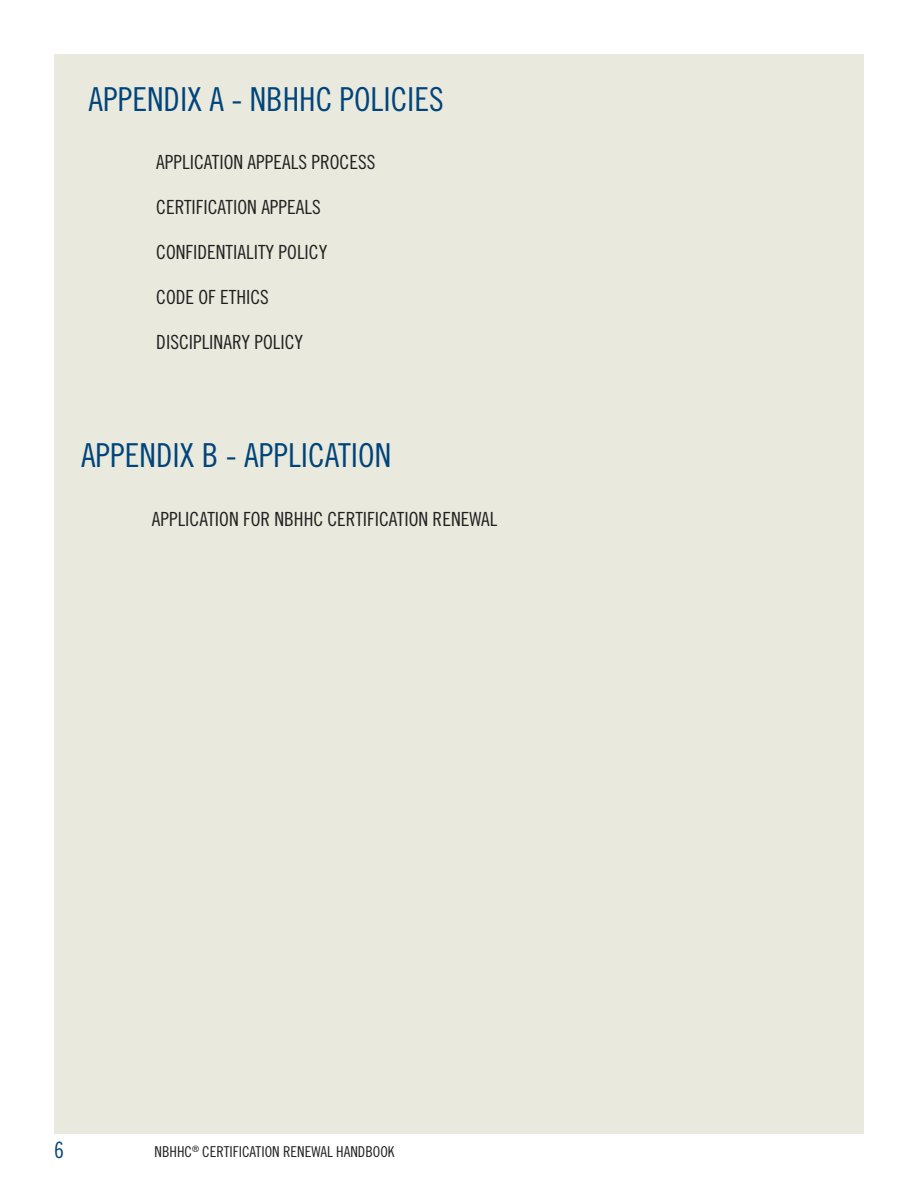
<style>
.page{position:relative;width:918px;height:1188px;background:#fff}
.page>*{position:absolute;margin:0;border:0;box-sizing:border-box;transform-origin:0 0}
.Text_Headers{font:33px "Trade Gothic Cond Eighteen";color:#00447b}
.t1{font:22.5px "Trade Gothic Cond Eighteen";color:#00447b}
.Text_Smaller_Headers{font:19.5px "Trade Gothic Cond Eighteen";color:#231f20}
.t2{font:15px "Trade Gothic Cond Eighteen";color:#231f20}
</style>
<div class="page">
<div style="left:54px;top:54px;width:810px;height:1080px;background:#e9e9dd"></div>
<p class="Text_Headers" style="left:88px;top:79px;width:357px">APPENDIX A - NBHHC POLICIES</p>
<p class="Text_Smaller_Headers" style="left:156px;top:151px;width:221px">APPLICATION APPEALS PROCESS</p>
<p class="Text_Smaller_Headers" style="left:156px;top:196px;width:166px">CERTIFICATION APPEALS</p>
<p class="Text_Smaller_Headers" style="left:156px;top:241px;width:173px">CONFIDENTIALITY POLICY</p>
<p class="Text_Smaller_Headers" style="left:156px;top:286px;width:114px">CODE OF ETHICS</p>
<p class="Text_Smaller_Headers" style="left:156px;top:331px;width:148px">DISCIPLINARY POLICY</p>
<p class="Text_Headers" style="left:81px;top:435px;width:312px">APPENDIX B - APPLICATION</p>
<p class="Text_Smaller_Headers" style="left:152px;top:507px;width:347px">APPLICATION FOR NBHHC CERTIFICATION RENEWAL</p>
<p class="t1" style="left:54px;top:1137px;width:11px">6</p>
<p class="t2" style="left:154px;top:1143px;width:242px">NBHHC<sup>®</sup> CERTIFICATION RENEWAL HANDBOOK</p>
</div>
